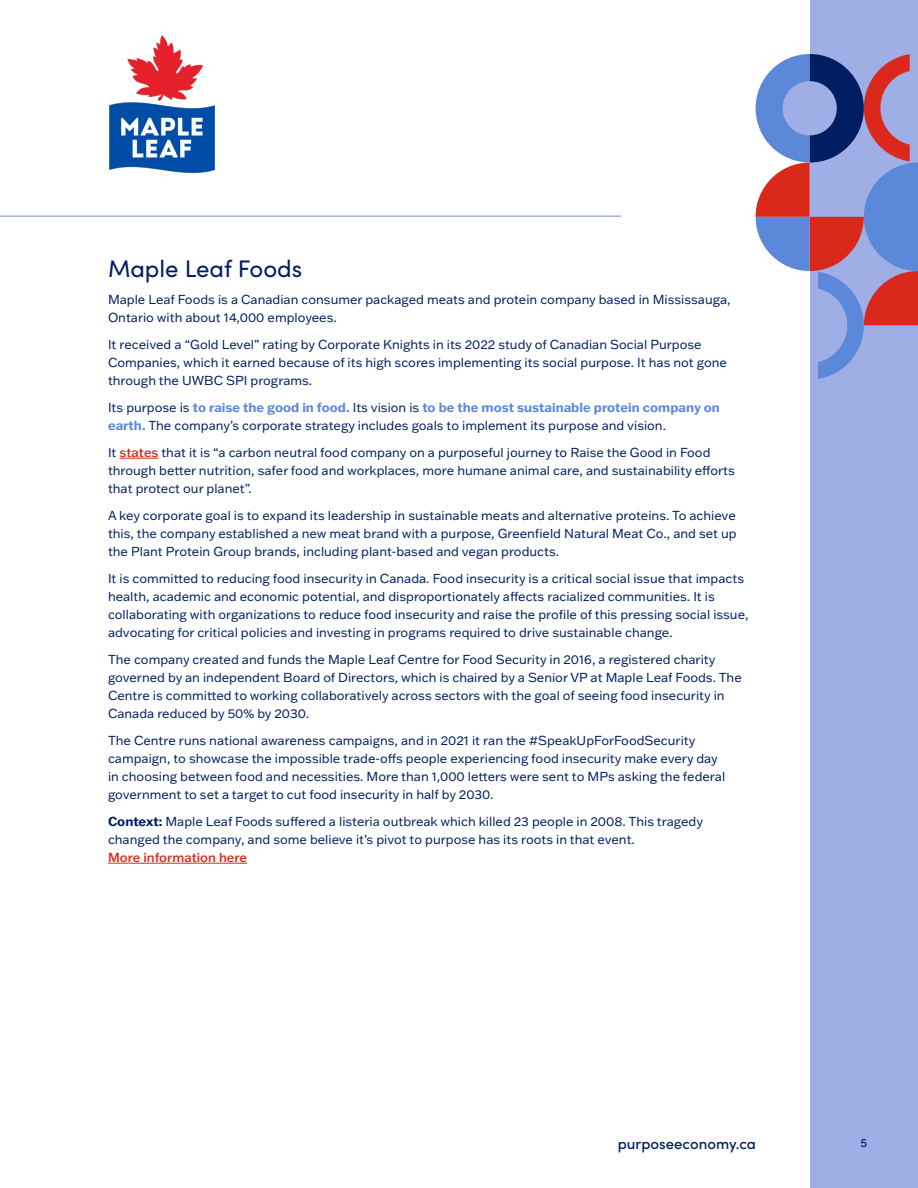
<style>
.page{position:relative;width:918px;height:1188px;background:#fff}
.page>*{position:absolute;margin:0;border:0;box-sizing:border-box;transform-origin:0 0}
.Heading_1_Sofia_16_pt_BLUE{font:24px "Sofia Pro";color:#001e62}
.t1{font:500 15px "Sofia Pro";color:#001e62}
.Body_Copy_Franklin_Gothic_8_5_pt{font:12.75px/18px "Franklin Gothic ATF";color:#001e62}
.t2{font:500 12px "Sofia Pro";color:#001e62}
.s1{font-weight:700;color:#5c88da}
.s2{font-weight:500;color:#da291c}
.s3{font-weight:700}
</style>
<div class="page">
<div style="left:810px;top:0;width:108px;height:1188px;background:#9faee5"></div>
<svg style="left:756px;top:54px;width:162px;height:325px"></svg>
<hr style="left:120px;top:458px;width:39px;height:1px;background:#da291c">
<hr style="left:108px;top:863px;width:139px;height:1px;background:#da291c">
<img style="left:109px;top:35px;width:106px;height:138px">
<hr style="left:0;top:215px;width:621px;height:2px;background:#9faee5">
<p class="Heading_1_Sofia_16_pt_BLUE" style="left:108px;top:251px;width:196px">Maple Leaf Foods</p>
<p class="Body_Copy_Franklin_Gothic_8_5_pt" style="left:108px;top:290px;width:624px">Maple Leaf Foods is a Canadian consumer packaged meats and protein company based in Mississauga,<br>Ontario with about 14,000 employees.</p>
<p class="Body_Copy_Franklin_Gothic_8_5_pt" style="left:108px;top:335px;width:621px">It received a “Gold Level” rating by Corporate Knights in its 2022 study of Canadian Social Purpose<br>Companies, which it earned because of its high scores implementing its social purpose. It has not gone through the UWBC SPI programs.</p>
<p class="Body_Copy_Franklin_Gothic_8_5_pt" style="left:108px;top:398px;width:613px">Its purpose is <span class="s1">to raise the good in food.</span> Its vision is <span class="s1">to be the most sustainable protein company on earth.</span> The company’s corporate strategy includes goals to implement its purpose and vision.</p>
<p class="Body_Copy_Franklin_Gothic_8_5_pt" style="left:108px;top:443px;width:628px">It <span class="s2">states</span> that it is “a carbon neutral food company on a purposeful journey to Raise the Good in Food through better nutrition, safer food and workplaces, more humane animal care, and sustainability efforts that protect our planet”.</p>
<p class="Body_Copy_Franklin_Gothic_8_5_pt" style="left:108px;top:506px;width:630px;text-align:justify">A key corporate goal is to expand its leadership in sustainable meats and alternative proteins. To achieve this, the company established a new meat brand with a purpose, Greenfield Natural Meat Co., and set up the Plant Protein Group brands, including plant-based and vegan products.</p>
<p class="Body_Copy_Franklin_Gothic_8_5_pt" style="left:108px;top:569px;width:642px">It is committed to reducing food insecurity in Canada. Food insecurity is a critical social issue that impacts health, academic and economic potential, and disproportionately affects racialized communities. It is collaborating with organizations to reduce food insecurity and raise the profile of this pressing social issue, advocating for critical policies and investing in programs required to drive sustainable change.</p>
<p class="Body_Copy_Franklin_Gothic_8_5_pt" style="left:108px;top:650px;width:635px">The company created and funds the Maple Leaf Centre for Food Security in 2016, a registered charity governed by an independent Board of Directors, which is chaired by a Senior VP at Maple Leaf Foods. The Centre is committed to working collaboratively across sectors with the goal of seeing food insecurity in Canada reduced by 50% by 2030.</p>
<p class="Body_Copy_Franklin_Gothic_8_5_pt" style="left:108px;top:731px;width:619px">The Centre runs national awareness campaigns, and in 2021 it ran the #SpeakUpForFoodSecurity campaign, to showcase the impossible trade-offs people experiencing food insecurity make every day in choosing between food and necessities. More than 1,000 letters were sent to MPs asking the federal government to set a target to cut food insecurity in half by 2030.</p>
<p class="Body_Copy_Franklin_Gothic_8_5_pt" style="left:108px;top:812px;width:597px"><span class="s3">Context:</span> Maple Leaf Foods suffered a listeria outbreak which killed 23 people in 2008. This tragedy changed the company, and some believe it’s pivot to purpose has its roots in that event.<br><span class="s2">More information here</span></p>
<p class="t1" style="left:618px;top:1133px;width:140px">purposeeconomy.ca</p>
<p class="t2" style="left:861px;top:1134px;width:8px">5</p>
</div>
